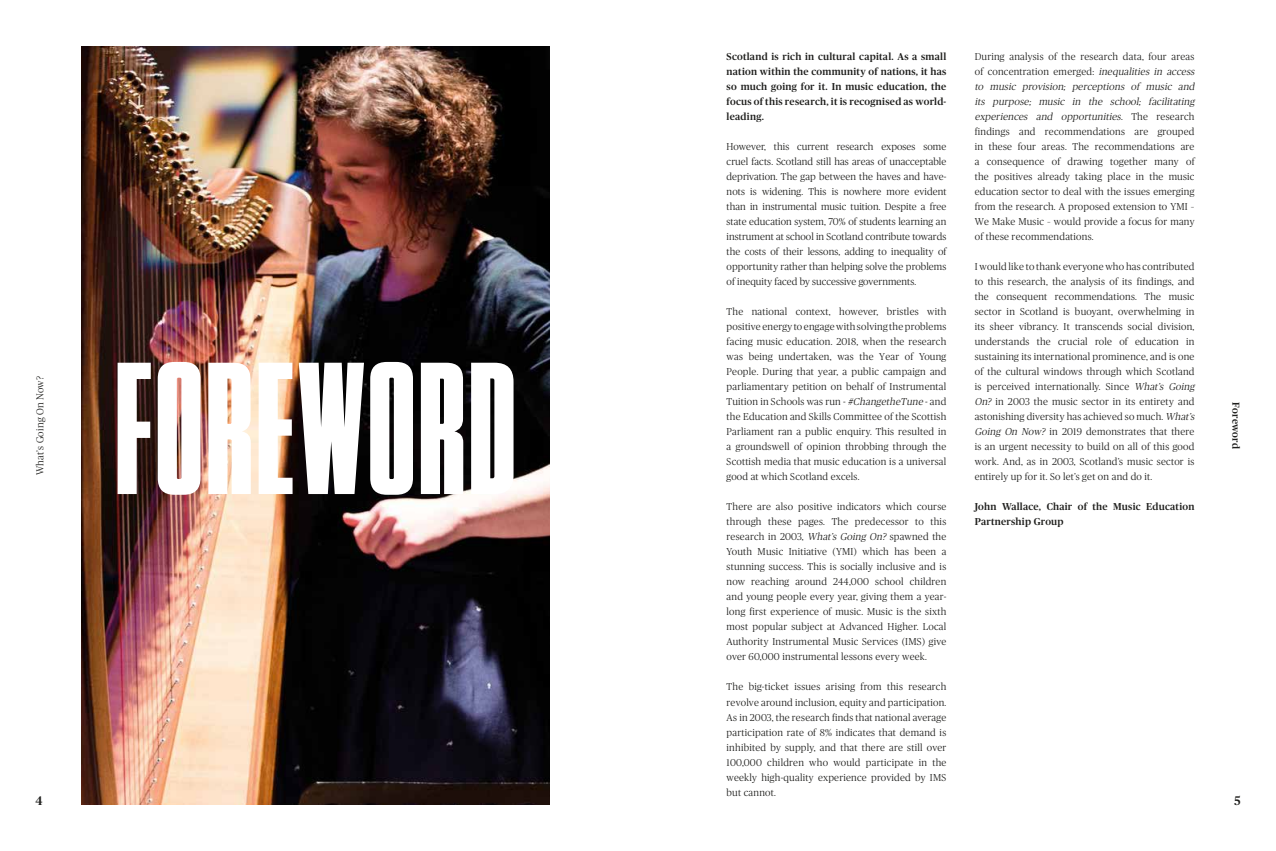
<style>
.page{position:relative;width:1276px;height:851px;background:#fff}
.page>*{position:absolute;margin:0;border:0;box-sizing:border-box;transform-origin:0 0}
.t1{font:900 187.5px "Tungsten Compressed";letter-spacing:.025em;color:#fff}
.t2{font:500 12.5px "Publico Headline";color:#1d1d1b}
.t3{font:300 10px/15px "Publico Headline";letter-spacing:.025em;color:#1d1d1b;text-align:justify}
.t4{font:500 10px/15px "Publico Headline";letter-spacing:.025em;color:#1d1d1b;text-align:justify}
.s1{font-style:italic}
</style>
<div class="page">
<img style="left:81px;top:46px;width:468px;height:758px">
<p class="t4" style="left:726px;top:48px;width:221px">Scotland is rich in cultural capital. As a small nation within the community of nations, it has so much going for it. In music education, the focus of this research, it is recognised as world&shy;leading.</p>
<p class="t3" style="left:726px;top:138px;width:221px">However, this current research exposes some cruel facts. Scotland still has areas of unacceptable deprivation. The gap between the haves and have&shy;nots is widening. This is nowhere more evident than in instrumental music tuition. Despite a free state education system, 70% of students learning an instrument at school in Scotland contribute towards the costs of their lessons, adding to inequality of opportunity rather than helping solve the problems of inequity faced by successive governments.</p>
<p class="t3" style="left:726px;top:303px;width:221px">The national context, however, bristles with positive energy to engage with solving the problems facing music education. 2018, when the research was being undertaken, was the Year of Young People. During that year, a public campaign and parliamentary petition on behalf of Instrumental Tuition in Schools was run - <span class="s1">#ChangetheTune</span> - and the Education and Skills Committee of the Scottish Parliament ran a public enquiry. This resulted in a groundswell of opinion throbbing through the Scottish media that music education is a universal good at which Scotland excels.</p>
<p class="t3" style="left:726px;top:498px;width:221px">There are also positive indicators which course through these pages. The predecessor to this research in 2003, <span class="s1">What’s Going On?</span> spawned the Youth Music Initiative (YMI) which has been a stunning success. This is socially inclusive and is now reaching around 244,000 school children and young people every year, giving them a year&shy;long first experience of music. Music is the sixth most popular subject at Advanced Higher. Local Authority Instrumental Music Services (IMS) give over 60,000 instrumental lessons every week.</p>
<p class="t3" style="left:726px;top:678px;width:221px">The big-ticket issues arising from this research revolve around inclusion, equity and participation.<br>As in 2003, the research finds that national average participation rate of 8% indicates that demand is inhibited by supply, and that there are still over 100,000 children who would participate in the weekly high-quality experience provided by IMS but cannot.</p>
<p class="t3" style="left:974px;top:48px;width:223px;text-align:left">During analysis of the research data, four areas of concentration emerged: <span class="s1">inequalities in access to music provision; perceptions of music and its purpose; music in the school; facilitating experiences and opportunities</span>. T h e r e s e a r c h findings and recommendations are grouped in these four areas. The recommendations are a consequence of drawing together many of the positives already taking place in the music education sector to deal with the issues emerging from the research. A proposed extension to YMI – We Make Music – would provide a focus for many of these recommendations.</p>
<p class="t3" style="left:974px;top:258px;width:223px;text-align:left">I would like to thank everyone who has contributed to this research, the analysis of its findings, and the consequent recommendations. The music sector in Scotland is buoyant, overwhelming in its sheer vibrancy. It transcends social division, understands the crucial role of education in sustaining its international prominence, and is one of the cultural windows through which Scotland is perceived internationally. Since <span class="s1">What’s Going On?</span> in 2003 the music sector in its entirety and astonishing diversity has achieved so much. <span class="s1">What’s Going On Now?</span> in 2019 demonstrates that there is an urgent necessity to build on all of this good work. And, as in 2003, Scotland’s music sector is entirely up for it. So let’s get on and do it.</p>
<p class="t4" style="left:974px;top:498px;width:221px">John Wallace, Chair of the Music Education<br>Partnership Group</p>
<h1 class="t1" style="left:116px;top:338px;width:400px">FOREWORD</h1>
<p class="t3" style="left:32px;top:475px;width:100px;rotate:-90deg">What’s Going On Now?</p>
<p class="t4" style="left:1244px;top:402px;width:48px;rotate:90deg">Foreword</p>
<p class="t2" style="left:35px;top:791px;width:9px">4</p>
<p class="t2" style="left:1234px;top:791px;width:8px">5</p>
</div>
